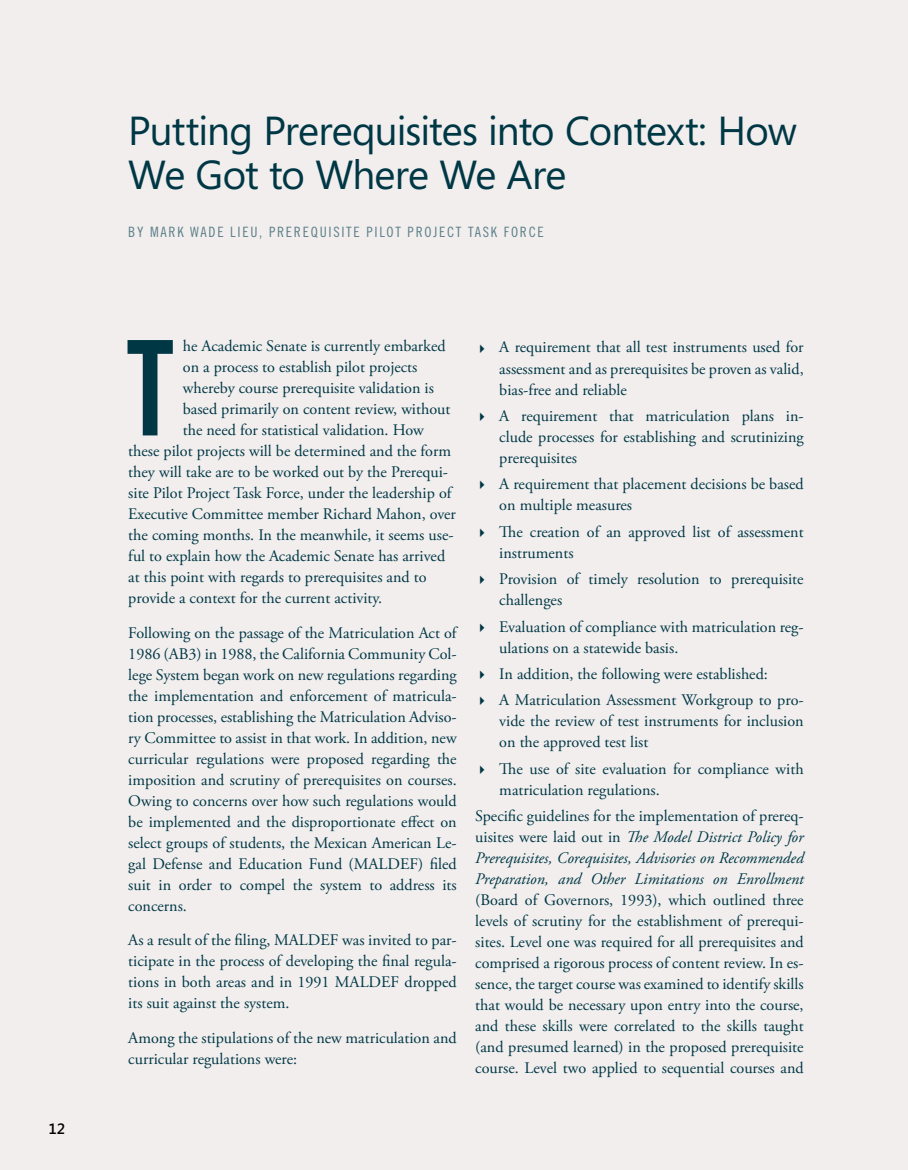
<style>
.page{position:relative;width:908px;height:1170px;background:#f1eeed}
.page>*{position:absolute;margin:0;border:0;box-sizing:border-box;transform-origin:0 0}
.t1{font:135.15px "Alternate Gothic No 2 BT";color:#003745}
.t2{font:40.5px/43.5px "Segoe";letter-spacing:-.025em;color:#003745}
.t3{font:16.2px/21px "Adobe Garamond Pro";color:#003745;text-align:justify}
.t4{font:italic 16.2px/21px "Adobe Garamond Pro";color:#003745;text-align:justify}
.t5{font:600 15px "Segoe";color:#000}
.t6{font:14.25px "Trade Gothic Cond Eighteen";letter-spacing:.12em;color:#5c7f88}
.s1{font-style:normal}
</style>
<div class="page">
<p class="t5" style="left:48px;top:1118px;width:18px">12</p>
<h2 class="t2" style="left:128px;top:108px;width:670px">Putting Prerequisites into Context: H ow<br>We Got to Where We Are</h2>
<p class="t6" style="left:128px;top:223px;width:417px">BY MARK WADE LIEU, PREREQUISITE PILOT PROJECT TASK FORCE</p>
<h1 class="t1" style="left:128px;top:313px;width:45px">T</h1>
<p class="t3" style="left:183px;top:336px;width:264px">he Academic Senate is currently embarked</p>
<p class="t3" style="left:183px;top:357px;width:236px">on a process to establish pilot projects</p>
<p class="t3" style="left:183px;top:378px;width:252px">whereby course prerequisite validation is</p>
<p class="t3" style="left:183px;top:399px;width:269px">based primarily on content review, without</p>
<p class="t3" style="left:183px;top:420px;width:242px">the need for statistical validation. How</p>
<p class="t3" style="left:128px;top:441px;width:324px">these pilot projects will be determined and the form</p>
<p class="t3" style="left:128px;top:462px;width:321px">they will take are to be worked out by the Prerequi-</p>
<p class="t3" style="left:128px;top:483px;width:325px">site Pilot Project Task Force, under the leadership of</p>
<p class="t3" style="left:128px;top:504px;width:329px">Executive Committee member Richard Mahon, over</p>
<p class="t3" style="left:128px;top:525px;width:327px">the coming months. In the meanwhile, it seems use-</p>
<p class="t3" style="left:128px;top:546px;width:318px">ful to explain how the Academic Senate has arrived</p>
<p class="t3" style="left:128px;top:567px;width:300px">at this point with regards to prerequisites and to</p>
<p class="t3" style="left:128px;top:588px;width:255px">provide a context for the current activity.</p>
<p class="t3" style="left:128px;top:623px;width:330px">Following on the passage of the Matriculation Act of 1986 (AB3) in 1988, the California Community Col&shy;lege System began work on new regulations regarding the implementation and enforcement of matricula&shy;tion processes, establishing the Matriculation Adviso&shy;ry Committee to assist in that work. In addition, new curricular regulations were proposed regarding the imposition and scrutiny of prerequisites on courses.<br>Owing to concerns over how such regulations would be implemented and the disproportionate effect on select groups of students, the Mexican American Le&shy;gal Defense and Education Fund (MALDEF) filed suit in order to compel the system to address its concerns.</p>
<p class="t3" style="left:128px;top:930px;width:330px">As a result of the filing, MALDEF was invited to par&shy;ticipate in the process of developing the final regula&shy;tions in both areas and in 1991 MALDEF dropped its suit against the system.</p>
<p class="t3" style="left:128px;top:1028px;width:330px">Among the stipulations of the new matriculation and curricular regulations were:</p>
<p class="t3" style="left:499px;top:337px;width:306px;text-indent:-24px">✔ A requirement that all test instruments used for assessment and as prerequisites be proven as valid, bias-free and reliable</p>
<p class="t3" style="left:499px;top:406px;width:306px;text-indent:-24px">✔ A requirement that matriculation plans in&shy;clude processes for establishing and scrutinizing prerequisites</p>
<p class="t3" style="left:499px;top:474px;width:306px;text-indent:-24px">✔ A requirement that placement decisions be based on multiple measures</p>
<p class="t3" style="left:499px;top:522px;width:306px;text-indent:-24px">✔ The creation of an approved list of assessment instruments</p>
<p class="t3" style="left:499px;top:569px;width:306px;text-indent:-24px">✔ Provision of timely resolution to prerequisite challenges</p>
<p class="t3" style="left:499px;top:617px;width:306px;text-indent:-24px">✔ Evaluation of compliance with matriculation reg&shy;ulations on a statewide basis.</p>
<p class="t3" style="left:475px;top:664px;width:294px">✔ In addition, the following were established:</p>
<p class="t3" style="left:499px;top:690px;width:306px;text-indent:-24px">✔ A Matriculation Assessment Workgroup to pro&shy;vide the review of test instruments for inclusion on the approved test list</p>
<p class="t3" style="left:499px;top:759px;width:306px;text-indent:-24px">✔ The use of site evaluation for compliance with matriculation regulations.</p>
<p class="t4" style="left:475px;top:806px;width:330px"><span class="s1">Specific guidelines for the implementation of prereq&shy;uisites were laid out in</span> The Model District Policy for Prerequisites, Corequisites, Advisories on Recommended Preparation, and Other Limitations on Enrollment</p>
<p class="t3" style="left:475px;top:890px;width:330px">(Board of Governors, 1993), which outlined three levels of scrutiny for the establishment of prerequi&shy;sites. Level one was required for all prerequisites and comprised a rigorous process of content review. In es&shy;sence, the target course was examined to identify skills that would be necessary upon entry into the course, and these skills were correlated to the skills taught (and presumed learned) in the proposed prerequisite course. Level two applied to sequential courses and</p>
</div>
